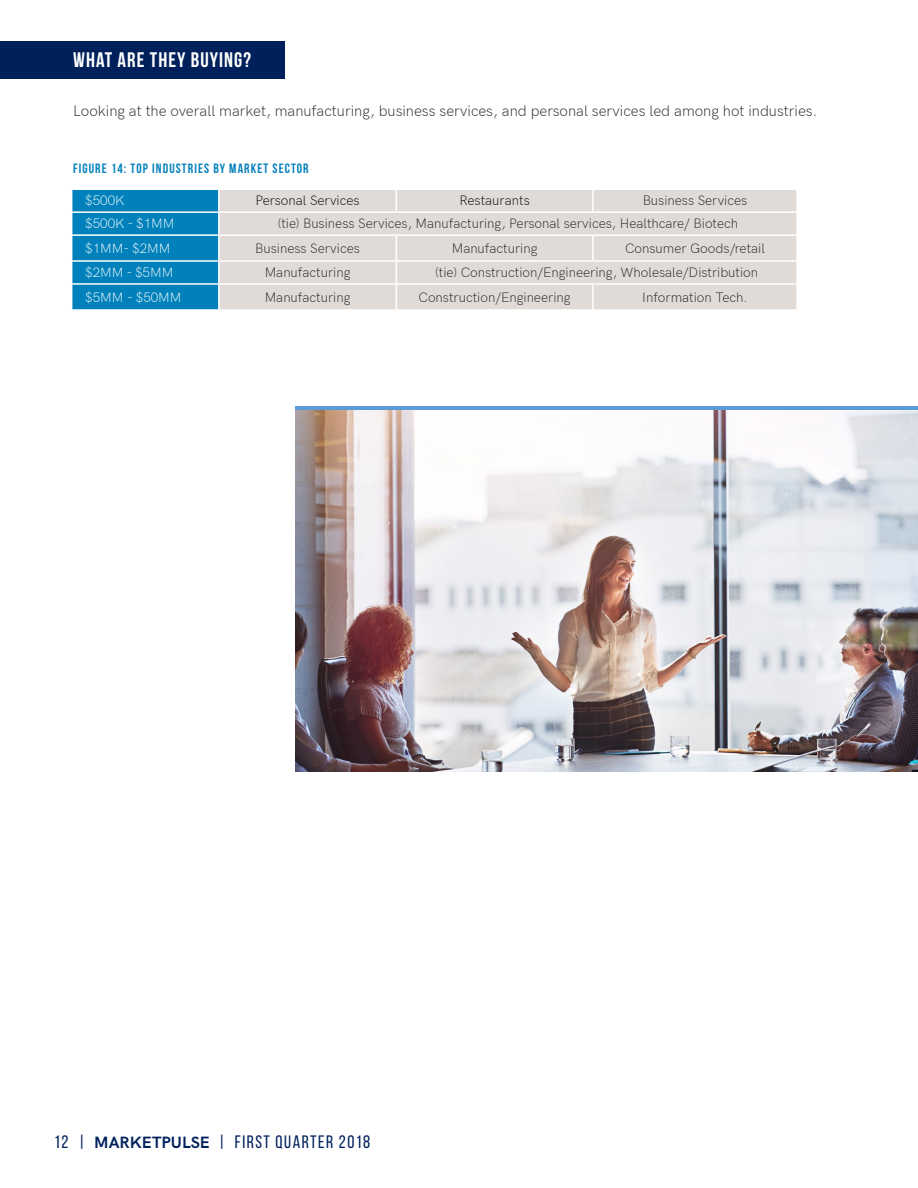
<style>
.page{position:relative;width:918px;height:1188px;background:#fff}
.page>*{position:absolute;margin:0;border:0;box-sizing:border-box;transform-origin:0 0}
.t1{font:700 21px "Bebas Neue";letter-spacing:.05em;color:#fff}
.t2{font:18px "Bebas Neue";letter-spacing:.08em;color:#00215c}
.t3{font:300 15px "HK Grotesk";color:#231f20}
.t4{font:300 13.5px "HK Grotesk";color:#231f20}
.t5{font:300 13.5px "HK Grotesk";color:#fff}
.t6{font:700 13.5px "Bebas Neue";letter-spacing:.08em;color:#0881bd}
.t7{font:300 13.5px "HK Grotesk";color:#000}
.s1{font-size:13.2px}
.s2{font-family:"HK Grotesk";font-weight:700;font-size:16.5px}
</style>
<div class="page">
<div style="left:0;top:41px;width:284px;height:38px;background:#00205b"></div>
<img style="left:296px;top:409px;width:622px;height:362px">
<hr style="left:296px;top:406px;width:622px;height:3px;background:#5b9cd6">
<div style="left:220px;top:190px;width:576px;height:119px;background:#e1dbd8"></div>
<svg style="left:396px;top:190px;width:1px;height:21px"></svg>
<hr style="left:592px;top:190px;width:2px;height:21px;background:#fff">
<hr style="left:219px;top:211px;width:177px;height:2px;background:#fff">
<hr style="left:396px;top:211px;width:197px;height:2px;background:#fff">
<hr style="left:593px;top:211px;width:205px;height:2px;background:#fff">
<hr style="left:219px;top:234px;width:177px;height:2px;background:#fff">
<hr style="left:396px;top:234px;width:197px;height:2px;background:#fff">
<hr style="left:593px;top:234px;width:205px;height:2px;background:#fff">
<hr style="left:592px;top:236px;width:2px;height:24px;background:#fff">
<hr style="left:219px;top:260px;width:177px;height:2px;background:#fff">
<hr style="left:396px;top:260px;width:197px;height:2px;background:#fff">
<hr style="left:593px;top:260px;width:205px;height:2px;background:#fff">
<svg style="left:71px;top:189px;width:148px;height:120px;background:#148bc0"></svg>
<hr style="left:219px;top:283px;width:177px;height:2px;background:#fff">
<hr style="left:218px;top:285px;width:2px;height:24px;background:#fff">
<hr style="left:396px;top:283px;width:197px;height:2px;background:#fff">
<svg style="left:396px;top:236px;width:1px;height:73px"></svg>
<hr style="left:593px;top:283px;width:205px;height:2px;background:#fff">
<hr style="left:592px;top:285px;width:2px;height:24px;background:#fff">
<h1 class="t1" style="left:73px;top:49px;width:179px">WHAT ARE THEY BUYING?</h1>
<p class="t3" style="left:73px;top:100px;width:746px">Looking at the overall market, manufacturing, business services, and personal services led among hot industries.</p>
<p class="t6" style="left:73px;top:161px;width:237px">FIGURE 14: TOP INDUSTRIES BY MARKET SECTOR</p>
<p class="t5" style="left:85px;top:191px;width:41px">$500<span class="s1">K</span></p>
<p class="t7" style="left:256px;top:191px;width:106px">Personal Services</p>
<p class="t7" style="left:459px;top:191px;width:72px">Restaurants</p>
<p class="t4" style="left:643px;top:191px;width:106px">Business Services</p>
<p class="t5" style="left:85px;top:214px;width:91px">$500<span class="s1">K</span> - $1<span class="s1">MM</span></p>
<p class="t4" style="left:278px;top:214px;width:462px">(tie) Business Services, Manufacturing, Personal services, Healthcare/ Biotech</p>
<p class="t5" style="left:85px;top:238px;width:87px">$1<span class="s1">MM</span>- $2<span class="s1">MM</span></p>
<p class="t4" style="left:255px;top:238px;width:106px">Business Services</p>
<p class="t4" style="left:452px;top:238px;width:87px">Manufacturing</p>
<p class="t4" style="left:625px;top:238px;width:141px">Consumer Goods/retail</p>
<p class="t5" style="left:85px;top:262px;width:90px">$2<span class="s1">MM</span> - $5<span class="s1">MM</span></p>
<p class="t4" style="left:265px;top:262px;width:87px">Manufacturing</p>
<p class="t4" style="left:435px;top:262px;width:324px">(tie) Construction/Engineering, Wholesale/Distribution</p>
<p class="t5" style="left:85px;top:287px;width:98px">$5<span class="s1">MM</span> - $50<span class="s1">MM</span></p>
<p class="t4" style="left:265px;top:287px;width:87px">Manufacturing</p>
<p class="t4" style="left:419px;top:287px;width:154px">Construction/Engineering</p>
<p class="t4" style="left:642px;top:287px;width:107px">Information Tech.</p>
<h2 class="t2" style="left:54px;top:1132px;width:318px">12 | <span class="s2">MARKETPULSE</span> | first QUARTER 2018</h2>
</div>
